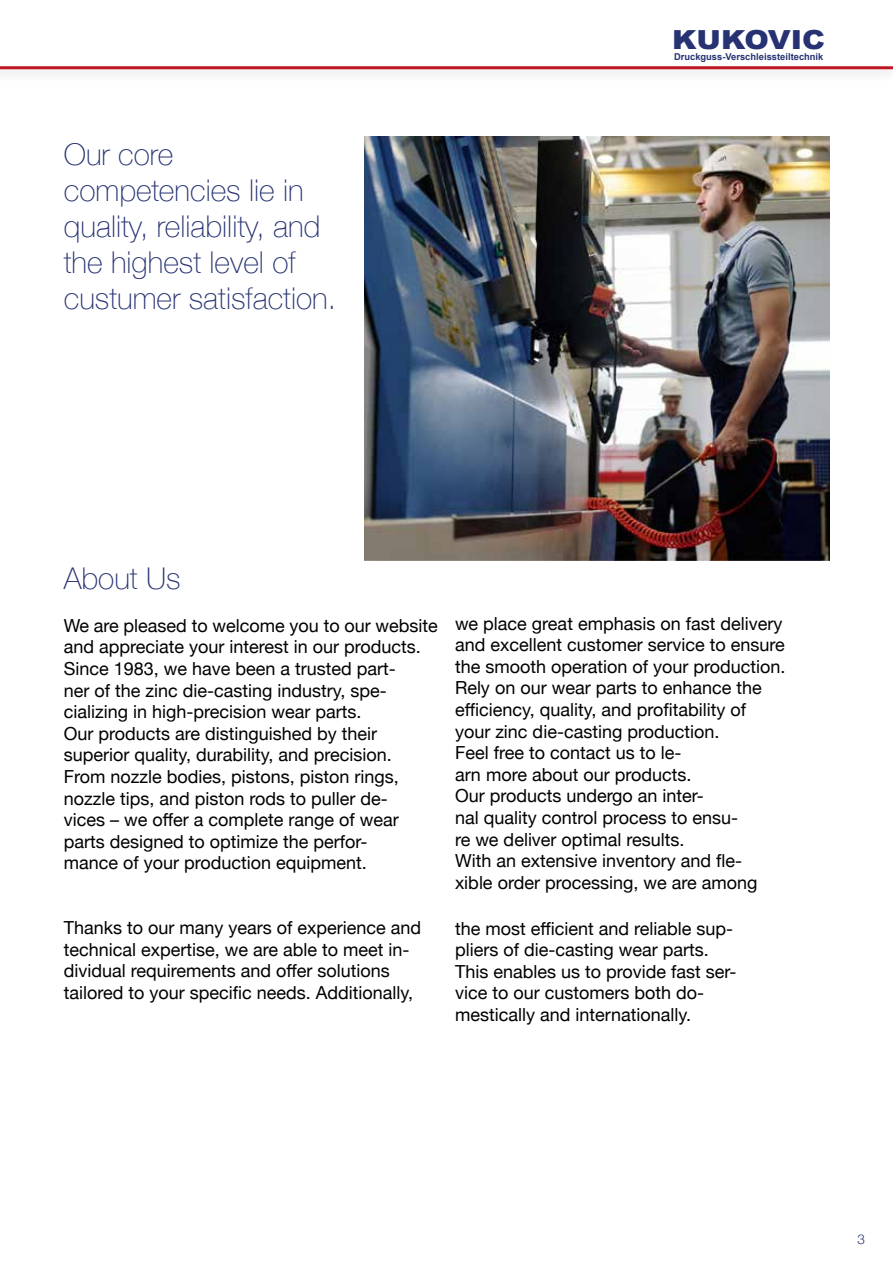
<style>
.page{position:relative;width:893px;height:1263px;background:#fff}
.page>*{position:absolute;margin:0;border:0;box-sizing:border-box;transform-origin:0 0}
.t1{font:100 30px/36px "Helvetica Neue";color:#263272}
.t2{font:900 26.25px "Arial";color:#263272;scale:1.12 1}
.t3{font:18px/21.6px "Helvetica Neue";color:#000}
.t4{font:300 13.5px "Helvetica Neue";color:#263272}
.t5{font:700 9.45px "Arial";color:#263272}
</style>
<div class="page">
<div style="left:0;top:62px;width:893px;height:21px;background:#000;opacity:.18"></div>
<hr style="left:0;top:66px;width:893px;height:3px;background:#be1622">
<img style="left:364px;top:136px;width:465px;height:424px">
<h1 class="t1" style="left:64px;top:135px;width:274px">Our core competencies lie in quality, reliability, and the highest level of custumer satisfaction.</h1>
<h2 class="t2" style="left:672px;top:21px;width:138px">KUKOVIC</h2>
<p class="t5" style="left:674px;top:50px;width:151px">Druckguss-Verschleissteiltechnik</p>
<h1 class="t1" style="left:64px;top:559px;width:118px">About Us</h1>
<p class="t3" style="left:64px;top:616px;width:376px">We are pleased to welcome you to our website and appreciate your interest in our products.<br>Since 1983, we have been a trusted part-<br>ner of the zinc die-casting industry, spe&shy;cializing in high-precision wear parts.<br>Our products are distinguished by their superior quality, durability, and precision.<br>From nozzle bodies, pistons, piston rings, nozzle tips, and piston rods to puller de-<br>vices – we offer a complete range of wear parts designed to optimize the perfor-<br>mance of your production equipment.</p>
<p class="t3" style="left:64px;top:918px;width:359px">Thanks to our many years of experience and technical expertise, we are able to meet in&shy;dividual requirements and offer solutions tailored to your specific needs. Additionally,</p>
<p class="t3" style="left:455px;top:613px;width:332px">we place great emphasis on fast delivery and excellent customer service to ensure the smooth operation of your production.<br>Rely on our wear parts to enhance the efficiency, quality, and profitability of your zinc die-casting production.<br>Feel free to contact us to le-<br>arn more about our products.<br>Our products undergo an inter-<br>nal quality control process to ensu-<br>re we deliver optimal results.<br>With an extensive inventory and fle-<br>xible order processing, we are among</p>
<p class="t3" style="left:455px;top:918px;width:283px">the most efficient and reliable sup&shy;pliers of die-casting wear parts.<br>This enables us to provide fast ser&shy;vice to our customers both do&shy;mestically and internationally.</p>
<p class="t4" style="left:857px;top:1228px;width:9px">3</p>
</div>
